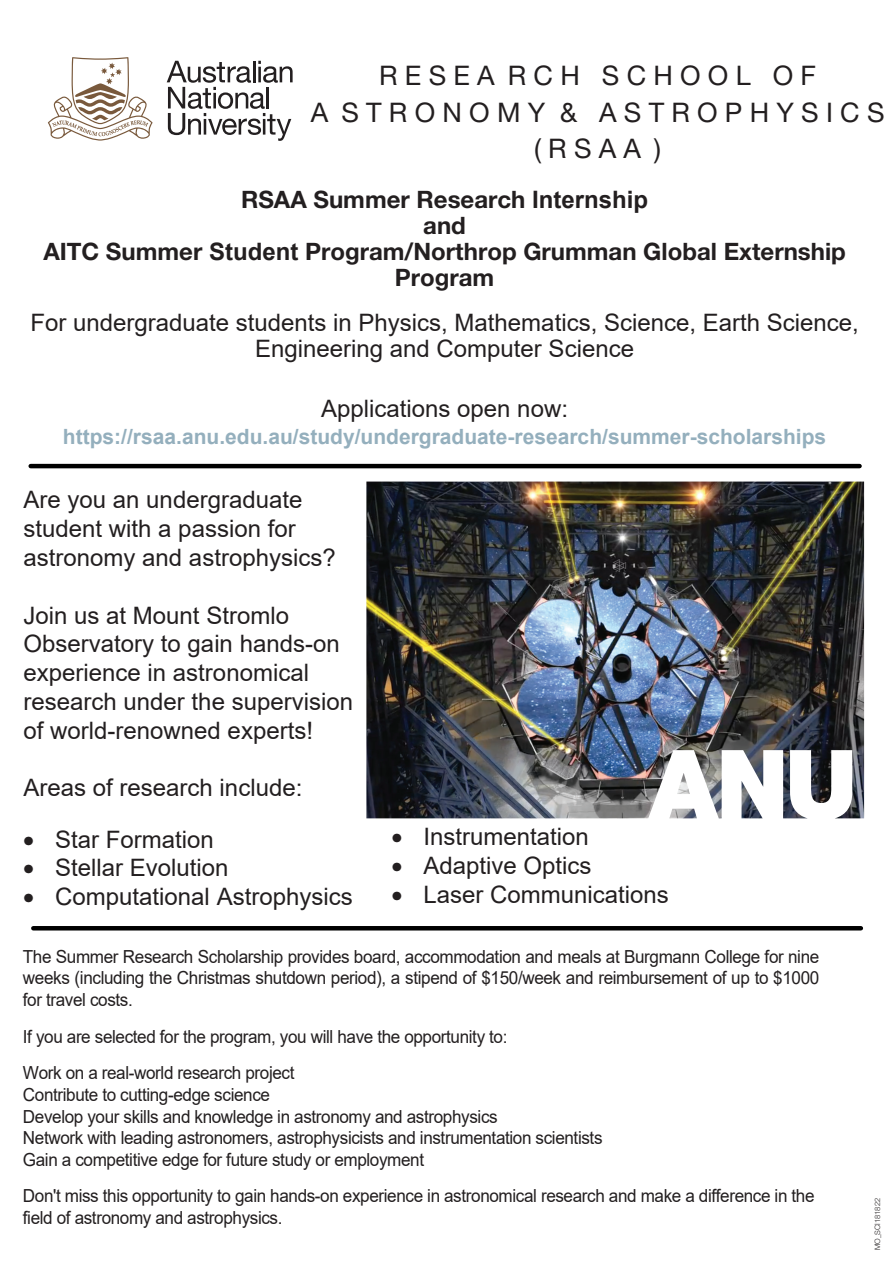
<style>
.page{position:relative;width:893px;height:1263px;background:#fff}
.page>*{position:absolute;margin:0;border:0;box-sizing:border-box;transform-origin:0 0}
.t1{font:27px/36.9px "Helvetica Neue LT Std";letter-spacing:.27em;color:#231f20;text-align:center}
.t2{font:24px/28.8px "Arial";color:#231f20}
.t3{font:24px/26.1px "Arial";color:#231f20;text-align:center}
.t4{font:700 24px/26px "Helvetica Neue LT Std";color:#231f20;text-align:center}
.t5{font:700 21px "Arial";color:#94afbd}
.t6{font:18px/21.6px "Arial";letter-spacing:-.02em;color:#231f20;scale:.95 1}
.t7{font:300 7.5px "Helvetica Neue LT Std";color:#231f20}
.s1{font-family:"Arial"}
.s2{font-style:inherit}
</style>
<div class="page">
<img style="left:366px;top:481px;width:498px;height:337px">
<svg style="left:167px;top:61px;width:126px;height:80px"></svg>
<svg style="left:48px;top:57px;width:105px;height:84px"></svg>
<hr style="left:33px;top:926px;width:828px;height:4px;background:#000">
<hr style="left:31px;top:464px;width:829px;height:4px;background:#000">
<h1 class="t1" style="left:311px;top:56px;width:575px">RESEA RCH SCHOOL OF<br>A STRONOMY &amp; ASTROPHYSICS (RSAA )</h1>
<h2 class="t4" style="left:43px;top:186px;width:804px">RSAA Summer Research <span class="s1">Internship<br></span>and<br>AITC Summer <span class="s1">Student</span> Program/Northrop Grumman Global Externship<br>Program</h2>
<h2 class="t3" style="left:30px;top:310px;width:830px">For undergraduate students in Physics, Mathematics, Science, Earth Science,<br>Engineering and Computer Science</h2>
<h2 class="t2" style="left:321px;top:394px;width:248px">Applications open now:</h2>
<p class="t5" style="left:63px;top:422px;width:765px">https://rsaa.anu.edu.au/study/undergraduate-research/summer-scholarships</p>
<h2 class="t2" style="left:24px;top:485px;width:314px">Are you an undergraduate student with a passion for astronomy and astrophysics?</h2>
<h2 class="t2" style="left:24px;top:601px;width:331px">Join us at Mount Stromlo<br>Observatory to gain hands-on experience in astronomical research under the supervision of world-renowned experts!</h2>
<h2 class="t2" style="left:24px;top:773px;width:280px">Areas of research include:</h2>
<h2 class="t2" style="left:23px;top:824px;width:192px">• <span class="s2">S</span>tar <span class="s2">F</span>ormation</h2>
<h2 class="t2" style="left:23px;top:853px;width:207px">• <span class="s2">S</span>tellar <span class="s2">E</span>volution</h2>
<h2 class="t2" style="left:23px;top:882px;width:331px">• <span class="s2">C</span>omputational <span class="s2">A</span>strophysics</h2>
<h2 class="t3" style="left:391px;top:824px;width:199px">• Instrumentation</h2>
<h2 class="t3" style="left:391px;top:852px;width:202px">• Adaptive Optics</h2>
<h2 class="t3" style="left:391px;top:881px;width:279px">• Laser Communications</h2>
<p class="t6" style="left:23px;top:946px;width:840px;text-align:justify">The Summer Research Scholarship provides board, accommodation and meals at Burgmann College for nine weeks (including the Christmas shutdown period), a stipend of $150/week and reimbursement of up to $1000 for travel costs.</p>
<p class="t6" style="left:23px;top:1018px;width:512px;line-height:36.6px">If you are selected for the program, you will have the opportunity to:<br>Work on a real-world research project</p>
<p class="t6" style="left:23px;top:1084px;width:612px">Contribute to cutting-edge science<br>Develop your skills and knowledge in astronomy and astrophysics<br>Network with leading astronomers, astrophysicists and instrumentation scientists Gain a competitive edge for future study or employment</p>
<p class="t6" style="left:23px;top:1185px;width:835px">Don't miss this opportunity to gain hands-on experience in astronomical research and make a difference in the field of astronomy and astrophysics.</p>
<p class="t7" style="left:873px;top:1250px;width:54px;rotate:-90deg">MO_SCI181822</p>
</div>
